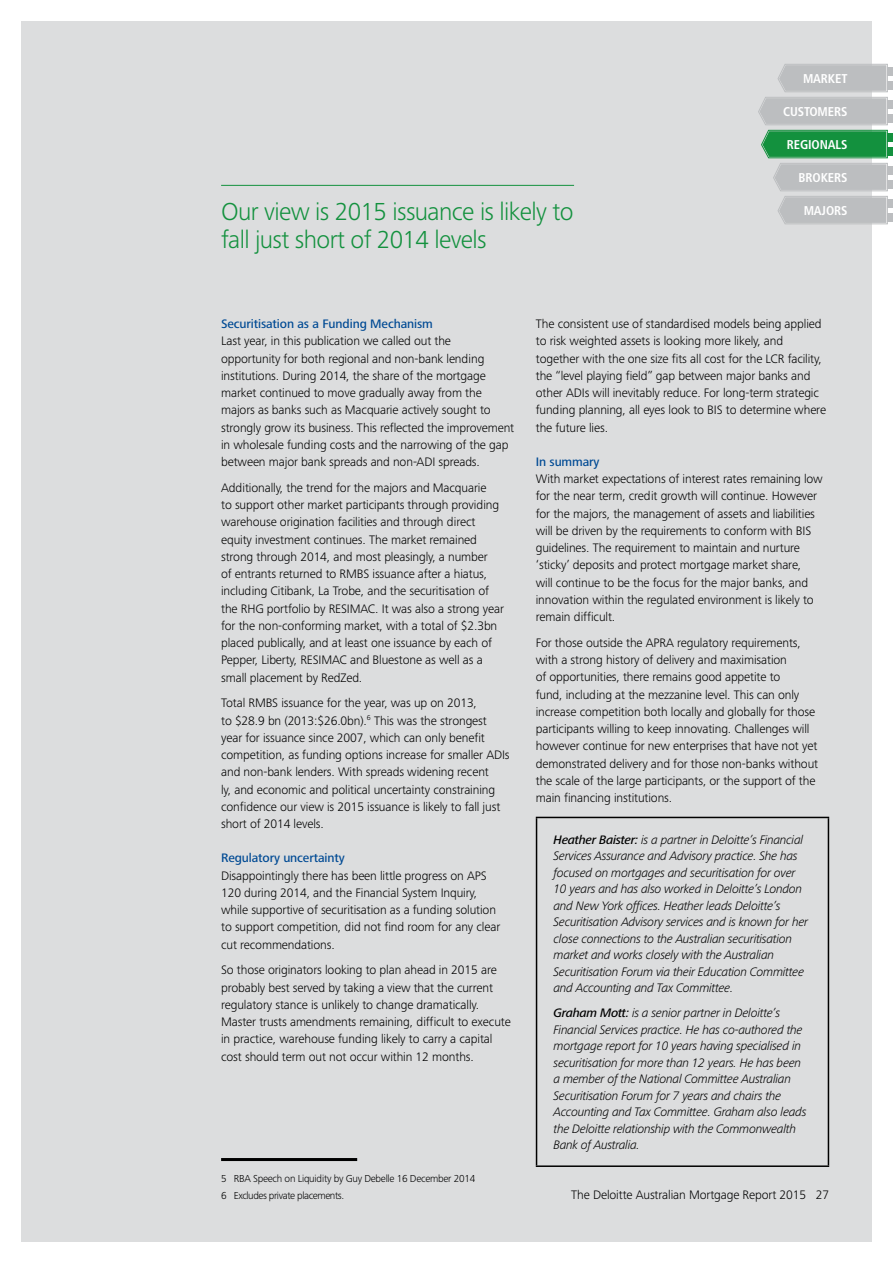
<style>
.page{position:relative;width:893px;height:1263px;background:#fff}
.page>*{position:absolute;margin:0;border:0;box-sizing:border-box;transform-origin:0 0}
.Pullout{font:300 25.5px/28.5px "Frutiger Next Pro";letter-spacing:-.025em;color:#13913e}
.Body{font:300 12.75px/17.2px "Frutiger Next Pro";letter-spacing:-.01em;color:#000}
.Body-2{font:italic 300 12.75px/16.5px "Frutiger Next Pro";letter-spacing:-.025em;color:#000}
.Body_sub-heading_280{font:500 12.75px "Frutiger Next Pro";letter-spacing:-.01em;color:#004a94}
.Body-3{font:700 condensed 12.75px "Frutiger LT Std";letter-spacing:-.01em;color:#fff}
.Footnote{font:300 10.5px "Frutiger Next Pro";letter-spacing:-.025em;color:#000}
.Footnote_L2{font:300 10.5px "Frutiger Next Pro";letter-spacing:-.04em;color:#000}
.s1{font-weight:500}
</style>
<div class="page">
<div style="left:21px;top:21px;width:851px;height:1221px;background:#dcddde"></div>
<hr style="left:536px;top:817px;width:293px;height:1px;background:#000">
<hr style="left:536px;top:818px;width:1px;height:347px;background:#000">
<hr style="left:828px;top:818px;width:1px;height:347px;background:#000">
<hr style="left:536px;top:1165px;width:293px;height:2px;background:#000">
<hr style="left:221px;top:1158px;width:136px;height:3px;background:#000">
<hr style="left:221px;top:185px;width:353px;height:1px;background:#13913e">
<div style="left:887px;top:81px;width:6px;height:8px;background:#bcbec0"></div>
<div style="left:887px;top:67px;width:6px;height:8px;background:#bcbec0"></div>
<div style="left:887px;top:114px;width:6px;height:8px;background:#bcbec0"></div>
<div style="left:887px;top:100px;width:6px;height:8px;background:#bcbec0"></div>
<div style="left:887px;top:147px;width:6px;height:8px;background:#13913e"></div>
<div style="left:887px;top:133px;width:6px;height:8px;background:#13913e"></div>
<div style="left:887px;top:180px;width:6px;height:8px;background:#bcbec0"></div>
<div style="left:887px;top:166px;width:6px;height:8px;background:#bcbec0"></div>
<div style="left:887px;top:213px;width:6px;height:8px;background:#bcbec0"></div>
<div style="left:887px;top:199px;width:6px;height:8px;background:#bcbec0"></div>
<svg style="left:758px;top:63px;width:130px;height:162px"></svg>
<p class="Pullout" style="left:221px;top:197px;width:354px">Our view is 2015 issuance is likely to fall just short of 2014 levels</p>
<p class="Body-3" style="left:803px;top:71px;width:46px">MARKET</p>
<p class="Body-3" style="left:783px;top:104px;width:66px">CUSTOMERS</p>
<p class="Body-3" style="left:787px;top:137px;width:62px">REGIONALS</p>
<p class="Body-3" style="left:799px;top:170px;width:50px">BROKERS</p>
<p class="Body-3" style="left:804px;top:203px;width:45px">MAJORS</p>
<p class="Body_sub-heading_280" style="left:221px;top:317px;width:213px">Securitisation as a Funding Mechanism</p>
<p class="Body" style="left:221px;top:332px;width:295px">Last year, in this publication we called out the<br>opportunity for both regional and non-bank lending institutions. During 2014, the share of the mortgage market continued to move gradually away from the majors as banks such as Macquarie actively sought to strongly grow its business. This reflected the improvement in wholesale funding costs and the narrowing of the gap between major bank spreads and non-ADI spreads.</p>
<p class="Body" style="left:221px;top:479px;width:284px">Additionally, the trend for the majors and Macquarie<br>to support other market participants through providing warehouse origination facilities and through direct equity investment continues. The market remained strong through 2014, and most pleasingly, a number<br>of entrants returned to RMBS issuance after a hiatus, including Citibank, La Trobe, and the securitisation of the RHG portfolio by RESIMAC. It was also a strong year for the non-conforming market, with a total of $2.3bn placed publically, and at least one issuance by each of Pepper, Liberty, RESIMAC and Bluestone as well as a small placement by RedZed.</p>
<p class="Body" style="left:221px;top:694px;width:290px">Total RMBS issuance for the year, was up on 2013,<br>to $28.9 bn (2013:$26.0bn).<sup>6</sup> This was the strongest year for issuance since 2007, which can only benefit competition, as funding options increase for smaller ADIs and non-bank lenders. With spreads widening recent<br>ly, and economic and political uncertainty constraining confidence our view is 2015 issuance is likely to fall just short of 2014 levels.</p>
<p class="Body_sub-heading_280" style="left:221px;top:851px;width:125px">Regulatory uncertainty</p>
<p class="Body" style="left:221px;top:867px;width:281px">Disappointingly there has been little progress on APS 120 during 2014, and the Financial System Inquiry, while supportive of securitisation as a funding solution to support competition, did not find room for any clear cut recommendations.</p>
<p class="Body" style="left:221px;top:961px;width:291px">So those originators looking to plan ahead in 2015 are probably best served by taking a view that the current regulatory stance is unlikely to change dramatically.<br>Master trusts amendments remaining, difficult to execute in practice, warehouse funding likely to carry a capital cost should term out not occur within 12 months.</p>
<p class="Footnote" style="left:221px;top:1173px;width:256px">5 RBA Speech on Liquidity by Guy Debelle 16 December 2014</p>
<p class="Footnote_L2" style="left:221px;top:1190px;width:125px">6 Excludes private placements.</p>
<p class="Body" style="left:536px;top:315px;width:292px">The consistent use of standardised models being applied to risk weighted assets is looking more likely, and together with the one size fits all cost for the LCR facility, the “level playing field” gap between major banks and other ADIs will inevitably reduce. For long-term strategic funding planning, all eyes look to BIS to determine where the future lies.</p>
<p class="Body_sub-heading_280" style="left:536px;top:454px;width:65px">In summary</p>
<p class="Body" style="left:536px;top:470px;width:289px">With market expectations of interest rates remaining low for the near term, credit growth will continue. However for the majors, the management of assets and liabilities will be driven by the requirements to conform with BIS guidelines. The requirement to maintain and nurture ‘sticky’ deposits and protect mortgage market share,<br>will continue to be the focus for the major banks, and innovation within the regulated environment is likely to remain difficult.</p>
<p class="Body" style="left:536px;top:634px;width:284px">For those outside the APRA regulatory requirements, with a strong history of delivery and maximisation<br>of opportunities, there remains good appetite to<br>fund, including at the mezzanine level. This can only increase competition both locally and globally for those participants willing to keep innovating. Challenges will however continue for new enterprises that have not yet demonstrated delivery and for those non-banks without the scale of the large participants, or the support of the main financing institutions.</p>
<p class="Body-2" style="left:554px;top:831px;width:256px"><span class="s1">Heather Baister:</span> is a partner in Deloitte’s Financial Services Assurance and Advisory practice. She has focused on mortgages and securitisation for over 10 years and has also worked in Deloitte’s London and New York offices. Heather leads Deloitte’s Securitisation Advisory services and is known for her close connections to the Australian securitisation market and works closely with the Australian Securitisation Forum via their Education Committee and Accounting and Tax Committee.</p>
<p class="Body-2" style="left:554px;top:1005px;width:255px"><span class="s1">Graham Mott:</span> is a senior partner in Deloitte’s Financial Services practice. He has co-authored the mortgage report for 10 years having specialised in securitisation for more than 12 years. He has been a member of the National Committee Australian Securitisation Forum for 7 years and chairs the Accounting and Tax Committee. Graham also leads the Deloitte relationship with the Commonwealth Bank of Australia.</p>
<p class="Body" style="left:571px;top:1186px;width:260px">The Deloitte Australian Mortgage Report 2015 27</p>
</div>
